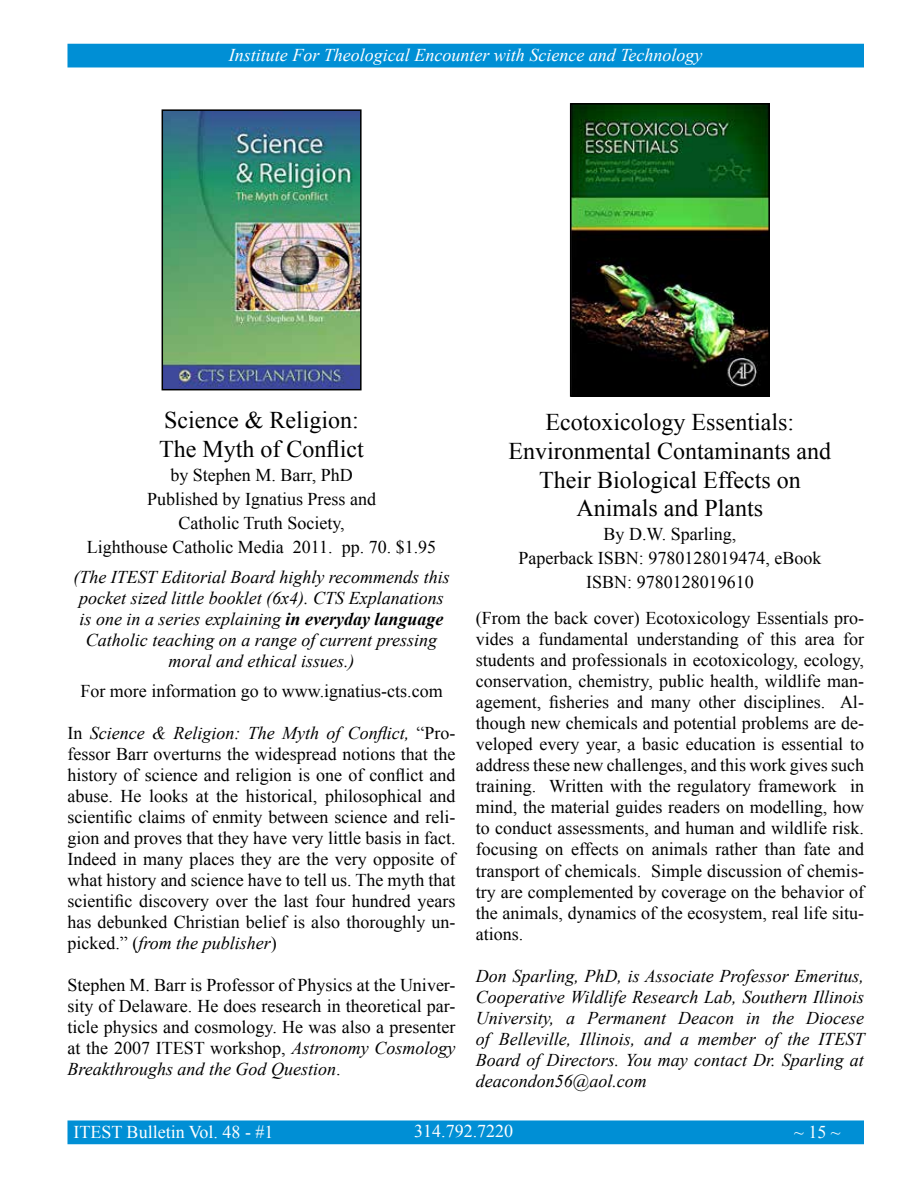
<style>
.page{position:relative;width:918px;height:1188px;background:#fff}
.page>*{position:absolute;margin:0;border:0;box-sizing:border-box;transform-origin:0 0}
.t1{font:24px/28.8px "Times New Roman";color:#000}
.t2{font:18px/21px "Times New Roman";color:#000;text-align:justify}
.t3{font:italic 18px/21px "Times New Roman";color:#000;text-align:center}
.t4{font:italic 18px "Times New Roman";color:#fff}
.t5{font:18px "Times New Roman";color:#fff}
.s1{font-weight:700}
.s2{font-style:italic}
</style>
<div class="page">
<div style="left:67px;top:44px;width:797px;height:23px;background:#008fd5"></div>
<div style="left:67px;top:1120px;width:797px;height:24px;background:#008fd5;border:2px solid #008fd5"></div>
<img style="left:165px;top:112px;width:194px;height:275px">
<div style="left:162px;top:109px;width:200px;height:281px;border:2px solid #000"></div>
<img style="left:573px;top:106px;width:194px;height:288px">
<div style="left:570px;top:103px;width:200px;height:294px;border:2px solid #000"></div>
<p class="t4" style="left:229px;top:43px;width:475px">Institute For Theological Encounter with Science and Technology</p>
<h1 class="t1" style="left:159px;top:405px;width:206px">Science &amp; Religion:<br>The Myth of Conflict</h1>
<p class="t2" style="left:87px;top:463px;width:351px;line-height:24px;text-align:center">by Stephen M. Barr, PhD<br>Published by Ignatius Press and<br>Catholic Truth Society,<br>Lighthouse Catholic Media 2011. pp. 70. $1.95</p>
<p class="t3" style="left:73px;top:566px;width:378px">(The ITEST Editorial Board highly recommends this pocket sized little booklet (6x4). CTS Explanations is one in a series explaining <span class="s1">in everyday language </span>Catholic teaching on a range of current pressing moral and ethical issues.)</p>
<p class="t2" style="left:80px;top:680px;width:364px">For more information go to www.ignatius-cts.com</p>
<p class="t2" style="left:67px;top:722px;width:390px">In <span class="s2">Science &amp; Religion: The Myth of Conflict,</span> “Pro&shy;fessor Barr overturns the widespread notions that the history of science and religion is one of conflict and abuse. He looks at the historical, philosophical and scientific claims of enmity between science and reli&shy;gion and proves that they have very little basis in fact.<br>Indeed in many places they are the very opposite of what history and science have to tell us. The myth that scientific discovery over the last four hundred years has debunked Christian belief is also thoroughly un&shy;picked.” (<span class="s2">from the publisher</span>)</p>
<p class="t2" style="left:67px;top:974px;width:390px">Stephen M. Barr is Professor of Physics at the Univer&shy;sity of Delaware. He does research in theoretical par&shy;ticle physics and cosmology. He was also a presenter at the 2007 ITEST workshop, <span class="s2">Astronomy Cosmology Breakthroughs and the God Question</span>.</p>
<h1 class="t1" style="left:509px;top:407px;width:324px;text-align:center">Ecotoxicology Essentials:<br>Environmental Contaminants and<br>Their Biological Effects on<br>Animals and Plants</h1>
<p class="t2" style="left:518px;top:522px;width:304px;line-height:24px;text-align:center">By D.W. Sparling,<br>Paperback ISBN: 9780128019474, eBook<br>ISBN: 9780128019610</p>
<p class="t2" style="left:476px;top:608px;width:390px">(From the back cover) Ecotoxicology Essentials pro&shy;vides a fundamental understanding of this area for students and professionals in ecotoxicology, ecology, conservation, chemistry, public health, wildlife man&shy;agement, fisheries and many other disciplines. Al&shy;though new chemicals and potential problems are de&shy;veloped every year, a basic education is essential to address these new challenges, and this work gives such training. Written with the regulatory framework in mind, the material guides readers on modelling, how to conduct assessments, and human and wildlife risk. focusing on effects on animals rather than fate and transport of chemicals. Simple discussion of chemis&shy;try are complemented by coverage on the behavior of the animals, dynamics of the ecosystem, real life situ&shy;ations.</p>
<p class="t3" style="left:476px;top:965px;width:390px;text-align:justify">Don Sparling, PhD, is Associate Professor Emeritus, Cooperative Wildlife Research Lab, Southern Illinois University, a Permanent Deacon in the Diocese of Belleville, Illinois, and a member of the ITEST Board of Directors. You may contact Dr. Sparling at deacondon56@aol.com</p>
<p class="t5" style="left:74px;top:1120px;width:202px">ITEST Bulletin Vol. 48 - #1</p>
<p class="t5" style="left:414px;top:1119px;width:100px">314.792.7220</p>
<p class="t5" style="left:794px;top:1120px;width:48px">~ 15 ~</p>
</div>
